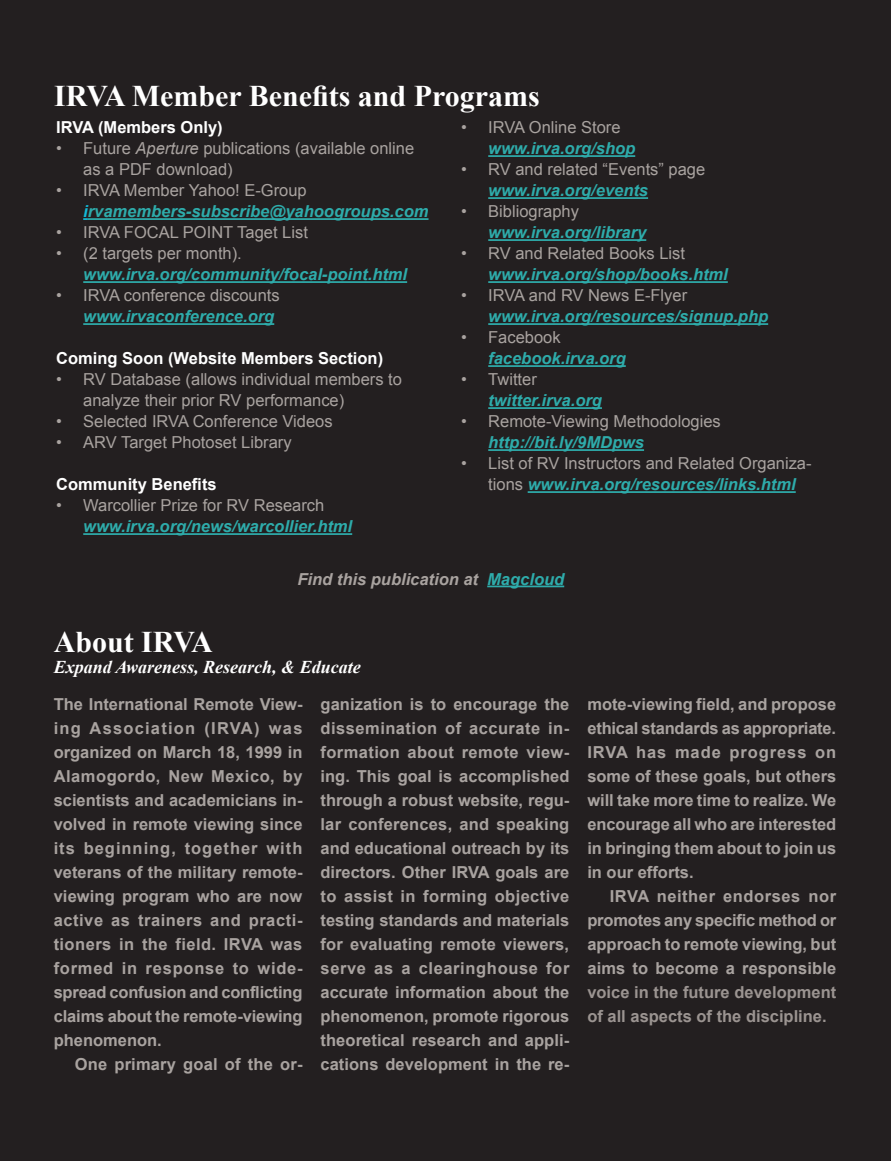
<style>
.page{position:relative;width:891px;height:1161px;background:#fff}
.page>*{position:absolute;margin:0;border:0;box-sizing:border-box;transform-origin:0 0}
.t1{font:700 30px "Times New Roman";color:#fff}
.t2{font:italic 700 18px "Times New Roman";color:#fff}
.t3{font:700 16.5px/24px "Arial";color:#a9a3a0;text-align:justify}
.t4{font:16.5px/21px "Arial";color:#a9a3a0}
.t5{font:italic 700 16.5px/21px "Arial";color:#2eacab}
.t6{font:700 16.5px "Arial";color:#fff}
.t7{font:700 16.5px/24px "Arial";color:#9b9491}
.t8{font:italic 700 16.5px "Arial";color:#a9a3a0}
.s1{font-style:italic}
.s2{font-weight:400;font-style:normal;color:#a9a3a0}
.s3{color:#12bad8}
.s4{font-weight:700;font-style:italic;color:#2eacab}
.s5{color:#2eacab}
</style>
<div class="page">
<div style="left:0;top:0;width:891px;height:659px;background:#231f20"></div>
<div style="left:0;top:659px;width:891px;height:502px;background:#231f20"></div>
<hr style="left:487px;top:586px;width:77px;height:1px;background:#2eacab">
<hr style="left:88px;top:218px;width:341px;height:2px;background:#2eacab">
<hr style="left:83px;top:281px;width:324px;height:2px;background:#2eacab">
<hr style="left:83px;top:323px;width:191px;height:2px;background:#2eacab">
<hr style="left:83px;top:533px;width:269px;height:2px;background:#2eacab">
<hr style="left:488px;top:155px;width:147px;height:2px;background:#2eacab">
<hr style="left:488px;top:197px;width:160px;height:2px;background:#2eacab">
<hr style="left:488px;top:239px;width:158px;height:2px;background:#2eacab">
<hr style="left:488px;top:281px;width:240px;height:2px;background:#2eacab">
<hr style="left:488px;top:323px;width:280px;height:2px;background:#2eacab">
<hr style="left:488px;top:365px;width:138px;height:2px;background:#2eacab">
<hr style="left:488px;top:407px;width:114px;height:2px;background:#2eacab">
<hr style="left:488px;top:449px;width:156px;height:2px;background:#2eacab">
<hr style="left:528px;top:491px;width:268px;height:2px;background:#2eacab">
<h1 class="t1" style="left:54px;top:75px;width:487px">IRVA Member Benefits and Programs</h1>
<p class="t6" style="left:56px;top:121px;width:168px">IRVA (Members Only)</p>
<p class="t4" style="left:83px;top:138px;width:333px;text-indent:-27px">• Future <span class="s1">Aperture</span> publications (available online as a PDF download)</p>
<p class="t5" style="left:83px;top:182px;width:347px;text-indent:-27px"><span class="s2">• IRVA Member Yahoo! E-Group </span><span class="s3">i</span>rvamembers-subscribe@yahoogroups.com</p>
<p class="t4" style="left:56px;top:222px;width:253px">• IRVA FOCAL POINT Taget List</p>
<p class="t4" style="left:56px;top:243px;width:187px">• (2 targets per month).</p>
<p class="t5" style="left:83px;top:266px;width:325px">www.irva.org/community/focal-point.html</p>
<p class="t4" style="left:56px;top:285px;width:225px">• IRVA conference discounts</p>
<p class="t5" style="left:83px;top:308px;width:193px">www.irvaconference.org</p>
<p class="t6" style="left:56px;top:352px;width:328px">Coming Soon (Website Members Section)</p>
<p class="t4" style="left:83px;top:369px;width:320px;text-indent:-27px">• RV Database (allows individual members to analyze their prior RV performance)</p>
<p class="t4" style="left:56px;top:411px;width:278px">• Selected IRVA Conference Videos</p>
<p class="t4" style="left:56px;top:432px;width:237px">• ARV Target Photoset Library</p>
<p class="t6" style="left:56px;top:474px;width:162px">Community Benefits</p>
<p class="t4" style="left:56px;top:495px;width:270px">• Warcollier Prize for RV Research</p>
<p class="t5" style="left:83px;top:518px;width:270px">www.irva.org/news/warcollier.html</p>
<p class="t4" style="left:461px;top:117px;width:161px">• IRVA Online Store</p>
<p class="t5" style="left:488px;top:140px;width:148px">www.irva.org/shop</p>
<p class="t4" style="left:461px;top:159px;width:246px">• RV and related “Events” page</p>
<p class="t5" style="left:488px;top:182px;width:161px">www.irva.org/events</p>
<p class="t4" style="left:461px;top:201px;width:119px">• Bibliography</p>
<p class="t5" style="left:488px;top:224px;width:160px">www.irva.org/library</p>
<p class="t4" style="left:461px;top:243px;width:225px">• RV and Related Books List</p>
<p class="t5" style="left:488px;top:266px;width:241px">www.irva.org/shop/books.html</p>
<p class="t4" style="left:461px;top:285px;width:227px">• IRVA and RV News E-Flyer</p>
<p class="t5" style="left:488px;top:308px;width:281px">www.irva.org/resources/signup.php</p>
<p class="t4" style="left:461px;top:327px;width:101px">• Facebook</p>
<p class="t5" style="left:488px;top:350px;width:139px">facebook.irva.org</p>
<p class="t4" style="left:461px;top:369px;width:77px">• Twitter</p>
<p class="t5" style="left:488px;top:392px;width:115px">twitter.irva.org</p>
<p class="t4" style="left:461px;top:411px;width:261px">• Remote-Viewing Methodologies</p>
<p class="t5" style="left:488px;top:434px;width:157px">http://bit.ly/9MDpws</p>
<p class="t4" style="left:488px;top:453px;width:325px;text-indent:-27px">• List of RV Instructors and Related Organiza&shy;tions <span class="s4">www.irva.org/resources/links.html</span></p>
<p class="t8" style="left:298px;top:573px;width:268px">Find this publication at <span class="s5">Magcloud</span></p>
<h1 class="t1" style="left:54px;top:632px;width:161px">About IRVA</h1>
<p class="t2" style="left:54px;top:661px;width:309px">Expand Awareness, Research, &amp; Educate</p>
<p class="t3" style="left:54px;top:694px;width:250px">The International Remote View&shy;ing Association (IRVA) was organized on March 18, 1999 in Alamogordo, New Mexico, by scientists and academicians in&shy;volved in remote viewing since its beginning, together with veterans of the military remote&shy;viewing program who are now active as trainers and practi&shy;tioners in the field. IRVA was formed in response to wide&shy;spread confusion and conflicting claims about the remote-viewing phenomenon.</p>
<p class="t3" style="left:75px;top:1054px;width:229px">One primary goal of the or-</p>
<p class="t3" style="left:321px;top:694px;width:250px">ganization is to encourage the dissemination of accurate in&shy;formation about remote view&shy;ing. This goal is accomplished through a robust website, regu&shy;lar conferences, and speaking and educational outreach by its directors. Other IRVA goals are to assist in forming objective testing standards and materials for evaluating remote viewers, serve as a clearinghouse for accurate information about the phenomenon, promote rigorous theoretical research and appli&shy;cations development in the re-</p>
<p class="t3" style="left:587px;top:694px;width:250px">mote-viewing field, and propose ethical standards as appropriate.<br>IRVA has made progress on some of these goals, but others will take more time to realize. We encourage all who are interested in bringing them about to join us in our efforts.</p>
<p class="t3" style="left:587px;top:886px;width:250px;text-indent:22px">IRVA neither endorses nor promotes any specific method or approach to remote viewing, but aims to become a responsible</p>
<p class="t7" style="left:587px;top:982px;width:250px">voice in the future development of all aspects of the discipline.</p>
</div>
